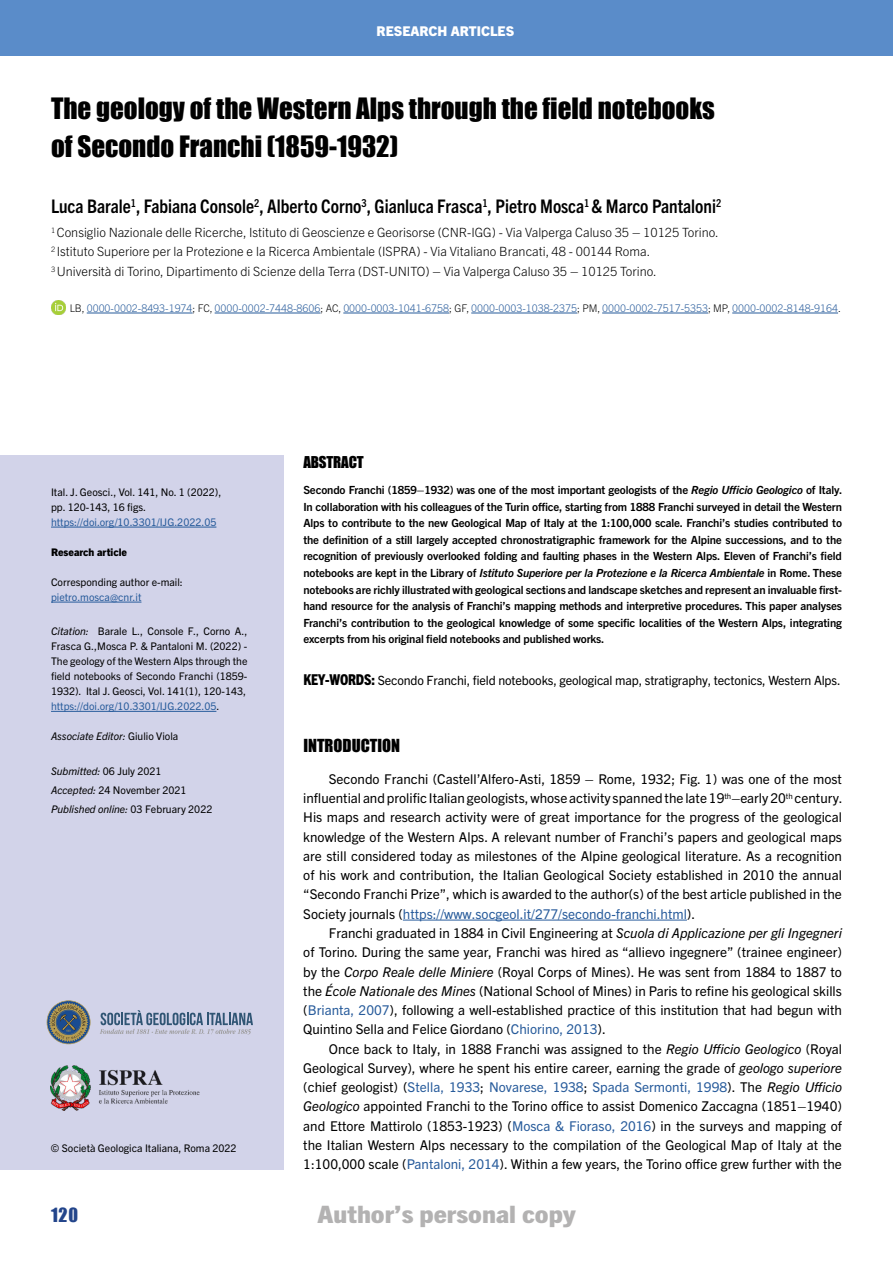
<style>
.page{position:relative;width:893px;height:1263px;background:#fff}
.page>*{position:absolute;margin:0;border:0;box-sizing:border-box;transform-origin:0 0}
.t1{font:27px/37.5px "Impact";color:#000}
.t2{font:800 condensed 24px "Trade Gothic Next LT Pro";color:#b3b2b2;scale:1.25 1}
.t3{font:700 condensed 18.75px "Trade Gothic Next LT Pro";color:#000}
.t4{font:18px "Impact";color:#23458b}
.t5{font:16.5px "Impact";color:#000}
.t6{font:15px "Impact";letter-spacing:-.01em;color:#000}
.t7{font:13.5px/19.4px "Trade Gothic Next LT Pro";color:#000;text-align:justify}
.t8{font:800 13.5px "Trade Gothic Next LT Pro";color:#fff}
.t9{font:300 12.75px/19.5px "Trade Gothic Next LT Pro";color:#000}
.t10{font:12.75px "Trade Gothic Next LT Pro";letter-spacing:-.01em;color:#000}
.t11{font:700 11.25px/16.6px "Trade Gothic Next LT Pro";letter-spacing:-.01em;color:#000;text-align:justify}
.t12{font:10.5px/15px "Trade Gothic Next LT Pro";color:#000}
.t13{font:300 10.5px "Trade Gothic Next LT Pro";color:#275b9b}
.t14{font:10.5px "Trade Gothic Next LT Pro";color:#275b9b}
.t15{font:italic 10.5px "Trade Gothic Next LT Pro";color:#000}
.t16{font:800 10.5px "Trade Gothic Next LT Pro";color:#000}
.s1{color:#000}
.s2{font-style:italic}
.s3{color:#275b9b}
.s4{font-style:normal}
.s5{font-weight:800;font-stretch:condensed;font-size:15px}
</style>
<div class="page">
<div style="left:0;top:0;width:893px;height:55px;background:#5a8cc9"></div>
<div style="left:0;top:455px;width:284px;height:714px;background:#d2d3e9"></div>
<img style="left:98px;top:1070px;width:102px;height:34px">
<img style="left:50px;top:1065px;width:41px;height:46px">
<svg style="left:47px;top:1000px;width:43px;height:44px"></svg>
<svg style="left:100px;top:1010px;width:153px;height:24px"></svg>
<hr style="left:87px;top:313px;width:106px;height:1px;background:#275b9b">
<hr style="left:215px;top:313px;width:105px;height:1px;background:#275b9b">
<hr style="left:343px;top:313px;width:106px;height:1px;background:#275b9b">
<hr style="left:471px;top:313px;width:106px;height:1px;background:#275b9b">
<hr style="left:602px;top:313px;width:106px;height:1px;background:#275b9b">
<hr style="left:732px;top:313px;width:106px;height:1px;background:#275b9b">
<img style="left:51px;top:301px;width:14px;height:14px">
<hr style="left:51px;top:527px;width:165px;height:1px;background:#275b9b">
<hr style="left:51px;top:602px;width:90px;height:1px;background:#275b9b">
<hr style="left:51px;top:711px;width:165px;height:1px;background:#275b9b">
<hr style="left:403px;top:920px;width:284px;height:1px;background:#275b9b">
<p class="t8" style="left:377px;top:22px;width:139px">RESEARCH ARTICLES</p>
<h1 class="t1" style="left:51px;top:89px;width:665px">The geology of the Western Alps through the field notebooks of Secondo Franchi (1859-1932)</h1>
<h3 class="t3" style="left:51px;top:194px;width:672px">Luca Barale<sup>1</sup>, Fabiana Console<sup>2</sup>, Alberto Corno<sup>3</sup>, Gianluca Frasca<sup>1</sup>, Pietro Mosca<sup>1</sup> &amp; Marco Pantaloni<sup>2</sup></h3>
<p class="t9" style="left:51px;top:222px;width:669px"><sup>1</sup> Consiglio Nazionale delle Ricerche, Istituto di Geoscienze e Georisorse (CNR-IGG) - Via Valperga Caluso 35 – 10125 Torino.<br><sup>2</sup> Istituto Superiore per la Protezione e la Ricerca Ambientale (ISPRA) - Via Vitaliano Brancati, 48 - 00144 Roma.<br><sup>3</sup> Università di Torino, Dipartimento di Scienze della Terra (DST-UNITO) – Via Valperga Caluso 35 – 10125 Torino.</p>
<p class="t13" style="left:70px;top:301px;width:773px"><span class="s1">LB,</span> 0000-0002-8493-1974<span class="s1">; FC,</span> 0000-0002-7448-8606<span class="s1">; AC,</span> 0000-0003-1041-6758<span class="s1">; GF,</span> 0000-0003-1038-2375<span class="s1">; PM,</span> 0000-0002-7517-5353<span class="s1">; MP,</span> 0000-0002-8148-9164<span class="s1">.</span></p>
<p class="t12" style="left:51px;top:484px;width:172px">Ital. J. Geosci., Vol. 141, No. 1 (2022), pp. 120-143, 16 figs.</p>
<p class="t14" style="left:51px;top:515px;width:167px">https://doi.org/10.3301/IJG.2022.05</p>
<p class="t16" style="left:51px;top:545px;width:77px">Research article</p>
<p class="t12" style="left:51px;top:574px;width:133px">Corresponding author e-mail:</p>
<p class="t14" style="left:51px;top:590px;width:92px">pietro.mosca@cnr.it</p>
<p class="t12" style="left:51px;top:623px;width:198px"><span class="s2">Citation:</span> Barale L., Console F., Corno A., Frasca G.,Mosca P. &amp; Pantaloni M. (2022) - The geology of the Western Alps through the field notebooks of Secondo Franchi (1859- 1932). Ital J. Geosci, Vol. 141(1), 120-143, <span class="s3">https://doi.org/10.3301/IJG.2022.05</span>.</p>
<p class="t15" style="left:51px;top:729px;width:129px">Associate Editor: <span class="s4">Giulio Viola</span></p>
<p class="t12" style="left:51px;top:760px;width:163px;line-height:19.2px"><span class="s2">Submitted:</span> 06 July 2021<br><span class="s2">Accepted:</span> 24 November 2021<br><span class="s2">Published online:</span> 03 February 2022</p>
<p class="t12" style="left:51px;top:1140px;width:187px">© Società Geologica Italiana, Roma 2022</p>
<h3 class="t4" style="left:51px;top:1201px;width:28px">120</h3>
<p class="t6" style="left:303px;top:450px;width:62px">ABSTRACT</p>
<p class="t11" style="left:303px;top:481px;width:540px">Secondo Franchi (1859–1932) was one of the most important geologists of the <span class="s2">Regio Ufficio Geologico</span> of Italy.<br>In collaboration with his colleagues of the Turin office, starting from 1888 Franchi surveyed in detail the Western Alps to contribute to the new Geological Map of Italy at the 1:100,000 scale. Franchi’s studies contributed to the definition of a still largely accepted chronostratigraphic framework for the Alpine successions, and to the recognition of previously overlooked folding and faulting phases in the Western Alps. Eleven of Franchi’s field notebooks are kept in the Library of <span class="s2">Istituto Superiore per la Protezione e la Ricerca Ambientale</span> in Rome. These notebooks are richly illustrated with geological sections and landscape sketches and represent an invaluable first&shy;hand resource for the analysis of Franchi’s mapping methods and interpretive procedures. This paper analyses Franchi’s contribution to the geological knowledge of some specific localities of the Western Alps, integrating excerpts from his original field notebooks and published works.</p>
<p class="t10" style="left:303px;top:671px;width:539px"><span class="s5">KEY-WORDS:</span> Secondo Franchi, field notebooks, geological map, stratigraphy, tectonics, Western Alps.</p>
<p class="t5" style="left:303px;top:732px;width:98px">INTRODUCTION</p>
<p class="t7" style="left:303px;top:768px;width:541px;text-indent:26px">Secondo Franchi (Castell’Alfero-Asti, 1859 – Rome, 1932; Fig. 1) was one of the most influential and prolific Italian geologists, whose activity spanned the late 19<sup>th</sup>–early 20<sup>th</sup> century.<br>His maps and research activity were of great importance for the progress of the geological knowledge of the Western Alps. A relevant number of Franchi’s papers and geological maps are still considered today as milestones of the Alpine geological literature. As a recognition of his work and contribution, the Italian Geological Society established in 2010 the annual “Secondo Franchi Prize”, which is awarded to the author(s) of the best article published in the Society journals (<span class="s3">https://www.socgeol.it/277/secondo-franchi.html</span>).</p>
<p class="t7" style="left:303px;top:922px;width:540px;text-indent:26px">Franchi graduated in 1884 in Civil Engineering at <span class="s2">Scuola di Applicazione per gli Ingegneri </span>of Torino. During the same year, Franchi was hired as “allievo ingegnere” (trainee engineer) by the <span class="s2">Corpo Reale delle Miniere</span> (Royal Corps of Mines). He was sent from 1884 to 1887 to the <span class="s2">École Nationale des Mines</span> (National School of Mines) in Paris to refine his geological skills (<span class="s3">Brianta, 2007</span>), following a well-established practice of this institution that had begun with Quintino Sella and Felice Giordano (<span class="s3">Chiorino, 2013</span>).</p>
<p class="t7" style="left:303px;top:1038px;width:540px;text-indent:26px">Once back to Italy, in 1888 Franchi was assigned to the <span class="s2">Regio Ufficio Geologico</span> (Royal Geological Survey), where he spent his entire career, earning the grade of <span class="s2">geologo superiore </span>(chief geologist) (<span class="s3">Stella, 1933</span>; <span class="s3">Novarese, 1938</span>; <span class="s3">Spada Sermonti, 1998</span>). The <span class="s2">Regio Ufficio Geologico</span> appointed Franchi to the Torino office to assist Domenico Zaccagna (1851–1940) and Ettore Mattirolo (1853-1923) (<span class="s3">Mosca &amp; Fioraso, 2016</span>) in the surveys and mapping of the Italian Western Alps necessary to the compilation of the Geological Map of Italy at the 1:100,000 scale (<span class="s3">Pantaloni, 2014</span>). Within a few years, the Torino office grew further with the</p>
<h2 class="t2" style="left:317px;top:1197px;width:208px">Author’s personal copy</h2>
</div>
